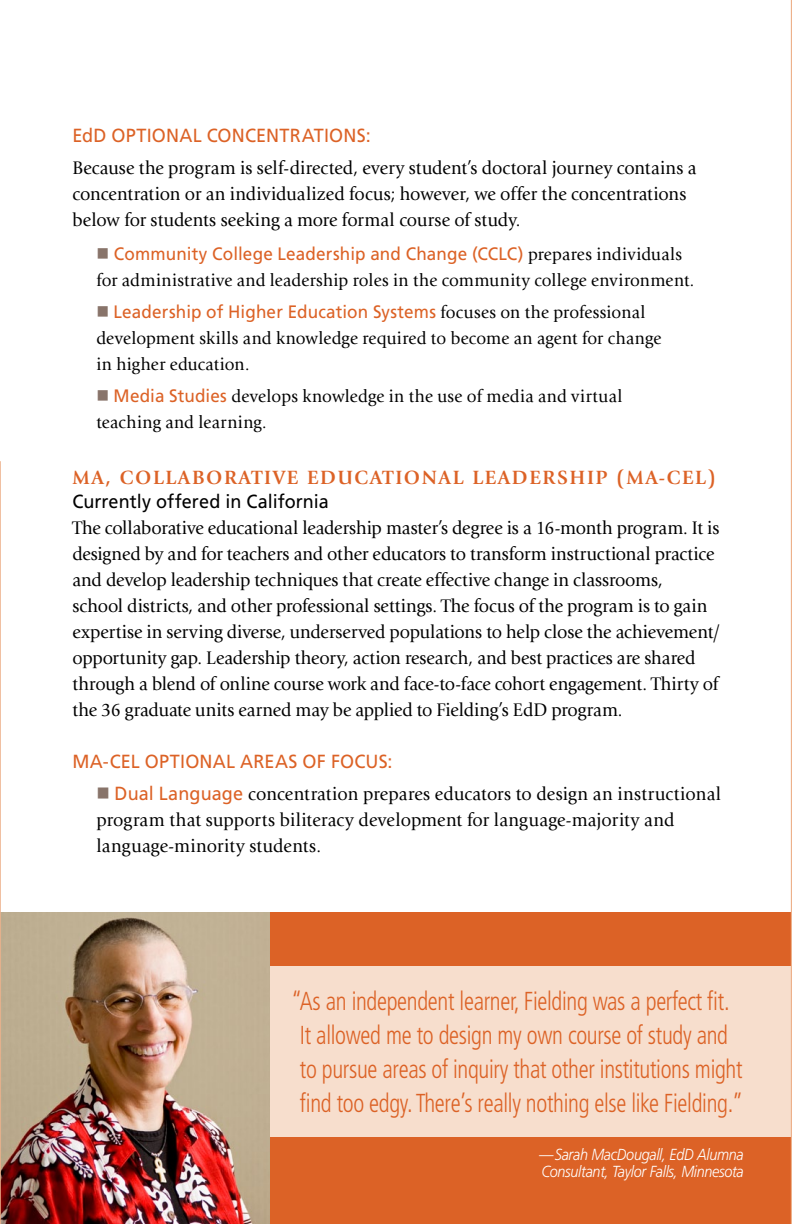
<style>
.page{position:relative;width:792px;height:1224px;background:#fff}
.page>*{position:absolute;margin:0;border:0;box-sizing:border-box;transform-origin:0 0}
.Body_text{font:300 condensed 26px/34px "Frutiger";letter-spacing:-.015em;color:#dc6226;text-align:center;scale:.9 1}
.t1{font:700 20px "Giovanni Std";letter-spacing:.08em;color:#dc6226}
.t2{font:19px/26px "Giovanni Std";color:#000;scale:.95 1}
.t3{font:19px "Frutiger LT Std";letter-spacing:.01em;color:#dc6226;scale:.95 1}
.t4{font:19px "Frutiger LT Std";color:#000;scale:.95 1}
.t5{font:18px/26px "Giovanni Std";letter-spacing:.01em;color:#000;scale:.95 1}
.Body_text-2{font:italic 300 16px/17.2px "Frutiger LT Std";letter-spacing:-.02em;color:#fff;scale:.9 1}
.s1{color:#88746a}
.s2{font-family:"Frutiger LT Std";color:#dc6226}
</style>
<div class="page">
<div style="left:0;top:912px;width:792px;height:312px;background:#dc6226"></div>
<div style="left:2px;top:966px;width:790px;height:170px;background:#f7decd"></div>
<img style="left:1px;top:912px;width:268px;height:312px">
<hr style="left:791px;top:0;width:1px;height:1224px;background:#edb18b">
<hr style="left:0;top:461px;width:1px;height:763px;background:#edb18b">
<p class="t3" style="left:72px;top:125px;width:316px">EdD OPTIONAL CONCENTRATIONS:</p>
<p class="t2" style="left:72px;top:155px;width:658px">Because the program is self-directed, every student’s doctoral journey contains a concentration or an individualized focus; however, we offer the concentrations below for students seeking a more formal course of study.</p>
<p class="t5" style="left:96px;top:242px;width:631px"><span class="s1">■</span> <span class="s2">Community College Leadership and Change (CCLC)</span> prepares individuals for administrative and leadership roles in the community college environment.</p>
<p class="t5" style="left:96px;top:300px;width:596px"><span class="s1">■</span> <span class="s2">Leadership of Higher Education Systems</span> focuses on the professional development skills and knowledge required to become an agent for change in higher education.</p>
<p class="t5" style="left:96px;top:384px;width:555px"><span class="s1">■</span> <span class="s2">Media Studies</span> develops knowledge in the use of media and virtual teaching and learning.</p>
<p class="t1" style="left:72px;top:466px;width:645px">MA, COLLABORATIVE EDUCATIONAL LEADERSHIP (MA-CEL)</p>
<p class="t4" style="left:72px;top:491px;width:272px">Currently offered in California</p>
<p class="t2" style="left:72px;top:515px;width:683px">The collaborative educational leadership master’s degree is a 16-month program. It is designed by and for teachers and other educators to transform instructional practice and develop leadership techniques that create effective change in classrooms,<br>school districts, and other professional settings. The focus of the program is to gain expertise in serving diverse, underserved populations to help close the achievement/ opportunity gap. Leadership theory, action research, and best practices are shared through a blend of online course work and face-to-face cohort engagement. Thirty of the 36 graduate units earned may be applied to Fielding’s EdD program.</p>
<p class="t3" style="left:72px;top:751px;width:339px">MA-CEL OPTIONAL AREAS OF FOCUS:</p>
<p class="t2" style="left:96px;top:781px;width:659px"><span class="s1">■</span> <span class="s2">Dual Language</span> concentration prepares educators to design an instructional program that supports biliteracy development for language-majority and language-minority students.</p>
<p class="Body_text" style="left:291px;top:984px;width:504px">“As an independent learner, Fielding was a perfect fit.<br>It allowed me to design my own course of study and<br>to pursue areas of inquiry that other institutions might find too edgy. There’s really nothing else like Fielding.”</p>
<p class="Body_text-2" style="left:539px;top:1146px;width:229px">—Sarah MacDougall, EdD Alumna<br>Consultant, Taylor Falls, Minnesota</p>
</div>
